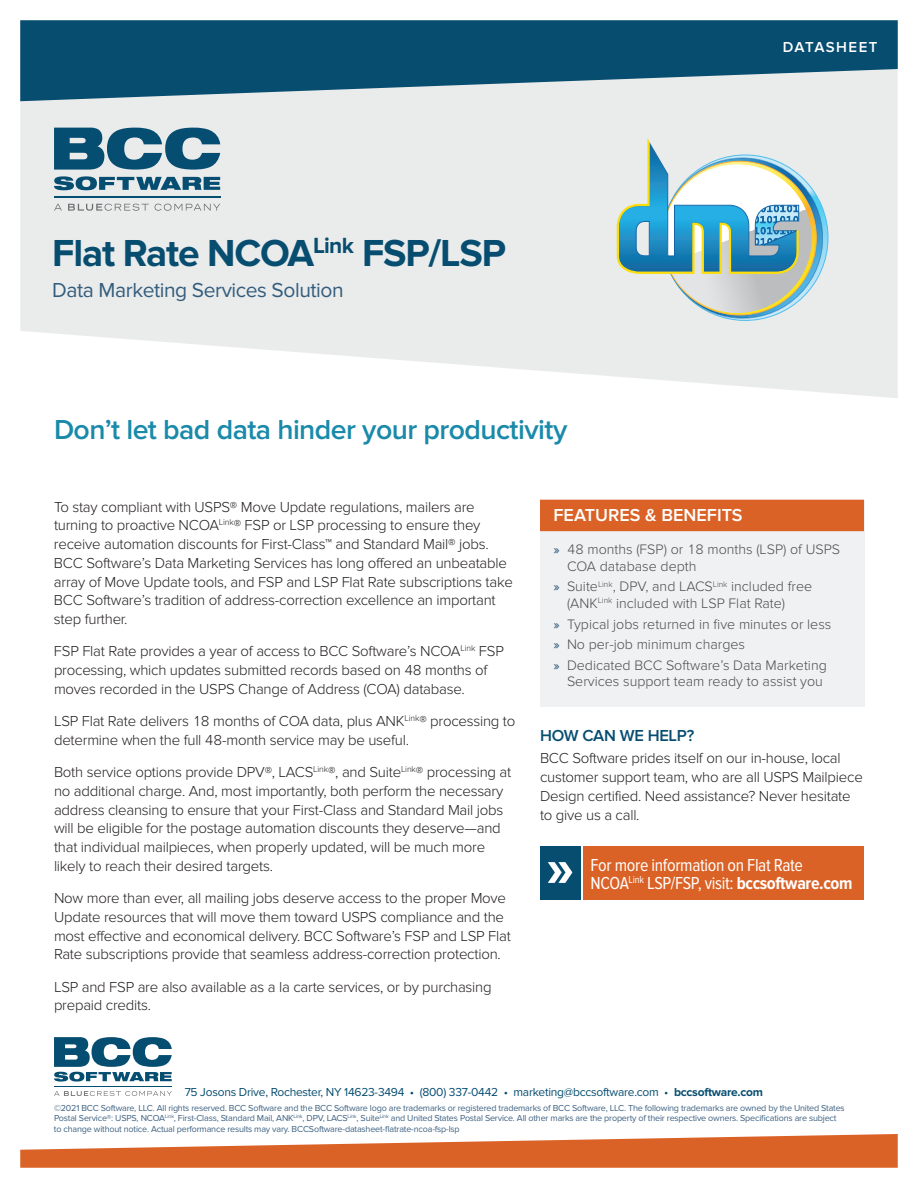
<style>
.page{position:relative;width:918px;height:1188px;background:#fff}
.page>*{position:absolute;margin:0;border:0;box-sizing:border-box;transform-origin:0 0}
.t1{font:700 39px "Proxima Nova";letter-spacing:-.03em;color:#074d70}
.t2{font:600 28.5px "Proxima Nova";letter-spacing:-.02em;color:#1a8aaa}
.t3{font:21px "Proxima Nova";letter-spacing:-.02em;color:#335d7d}
.t4{font:18px/18px "Proxima Nova Cond";letter-spacing:-.02em;color:#fff}
.t5{font:600 18px "Proxima Nova";color:#fff}
.t6{font:600 16.5px "Proxima Nova";letter-spacing:-.015em;color:#074d70}
.t7{font:300 15px/18.8px "Proxima Nova";letter-spacing:-.015em;color:#231f20}
.t8{font:600 15px "Proxima Nova";letter-spacing:.095em;color:#fff}
.t9{font:300 14.25px/16.5px "Proxima Nova";color:#4b4c4d}
.t10{font:12px "Proxima Nova";letter-spacing:-.02em;color:#074d70}
.t11{font:9px/10.5px "Proxima Nova";letter-spacing:-.02em;color:#3e6282}
.s1{font-weight:500;font-size:13.5px;color:#335d7d}
.s2{font-weight:700}
</style>
<div class="page">
<svg style="left:20px;top:101px;width:878px;height:297px;background:#eceded"></svg>
<svg style="left:20px;top:20px;width:878px;height:81px;background:#346c88"></svg>
<svg style="left:20px;top:1134px;width:878px;height:34px"></svg>
<svg style="left:54px;top:176px;width:166px;height:14px;background:#5f8ba0"></svg>
<svg style="left:54px;top:128px;width:166px;height:42px;background:#518199"></svg>
<hr style="left:54px;top:196px;width:166px;height:1px;background:#054d71">
<svg style="left:68px;top:204px;width:81px;height:7px"></svg>
<svg style="left:155px;top:204px;width:65px;height:7px"></svg>
<svg style="left:54px;top:204px;width:8px;height:7px"></svg>
<svg style="left:54px;top:1037px;width:118px;height:45px"></svg>
<hr style="left:54px;top:1086px;width:118px;height:1px;background:#054d71">
<svg style="left:54px;top:1091px;width:118px;height:5px"></svg>
<div style="left:540px;top:500px;width:324px;height:206px;background:#f0f1f2"></div>
<div style="left:540px;top:500px;width:324px;height:31px;background:#db6226"></div>
<div style="left:584px;top:846px;width:280px;height:54px;background:#db6226"></div>
<div style="left:540px;top:846px;width:40px;height:54px;background:#074d70"></div>
<svg style="left:548px;top:862px;width:24px;height:21px"></svg>
<svg style="left:617px;top:138px;width:222px;height:194px;background:#b2ced3"></svg>
<h1 class="t1" style="left:52px;top:237px;width:455px">Flat Rate NCOA<sup>Link</sup> FSP/LSP</h1>
<h3 class="t3" style="left:52px;top:281px;width:293px">Data Marketing Services Solution</h3>
<h2 class="t2" style="left:54px;top:418px;width:515px">Don’t let bad data hinder your productivity</h2>
<p class="t8" style="left:783px;top:41px;width:96px">DATASHEET</p>
<p class="t7" style="left:54px;top:498px;width:460px">To stay compliant with USPS® Move Update regulations, mailers are turning to proactive NCOA<sup>Link</sup>® FSP or LSP processing to ensure they receive automation discounts for First-Class™ and Standard Mail® jobs.<br>BCC Software’s Data Marketing Services has long offered an unbeatable array of Move Update tools, and FSP and LSP Flat Rate subscriptions take BCC Software’s tradition of address-correction excellence an important step further.</p>
<p class="t7" style="left:54px;top:643px;width:451px">FSP Flat Rate provides a year of access to BCC Software’s NCOA<sup>Link</sup> FSP processing, which updates submitted records based on 48 months of moves recorded in the USPS Change of Address (COA) database.</p>
<p class="t7" style="left:54px;top:713px;width:463px">LSP Flat Rate delivers 18 months of COA data, plus ANK<sup>Link</sup>® processing to determine when the full 48-month service may be useful.</p>
<p class="t7" style="left:54px;top:764px;width:459px">Both service options provide DPV®, LACS<sup>Link</sup>®, and Suite<sup>Link</sup>® processing at no additional charge. And, most importantly, both perform the necessary address cleansing to ensure that your First-Class and Standard Mail jobs will be eligible for the postage automation discounts they deserve—and that individual mailpieces, when properly updated, will be much more likely to reach their desired targets.</p>
<p class="t7" style="left:54px;top:890px;width:458px">Now more than ever, all mailing jobs deserve access to the proper Move Update resources that will move them toward USPS compliance and the most effective and economical delivery. BCC Software’s FSP and LSP Flat Rate subscriptions provide that seamless address-correction protection.</p>
<p class="t7" style="left:54px;top:978px;width:439px">LSP and FSP are also available as a la carte services, or by purchasing prepaid credits.</p>
<p class="t5" style="left:554px;top:508px;width:191px">FEATURES &amp; BENEFITS</p>
<p class="t9" style="left:567px;top:542px;width:275px;text-indent:-13px"><span class="s1">»</span> 48 months (FSP) or 18 months (LSP) of USPS<br>COA database depth</p>
<p class="t9" style="left:567px;top:579px;width:247px;text-indent:-14px"><span class="s1">»</span> Suite<sup>Link</sup>, DPV, and LACS<sup>Link</sup> included free (ANK<sup>Link</sup> included with LSP Flat Rate)</p>
<p class="t9" style="left:554px;top:614px;width:279px;line-height:20.5px"><span class="s1">»</span> Typical jobs returned in five minutes or less <span class="s1">»</span> No per-job minimum charges<br><span class="s1">»</span> Dedicated BCC Software’s Data Marketing</p>
<p class="t9" style="left:567px;top:674px;width:257px">Services support team ready to assist you</p>
<p class="t6" style="left:540px;top:729px;width:156px">HOW CAN WE HELP?</p>
<p class="t7" style="left:540px;top:750px;width:324px">BCC Software prides itself on our in-house, local customer support team, who are all USPS Mailpiece Design certified. Need assistance? Never hesitate to give us a call.</p>
<p class="t4" style="left:590px;top:856px;width:264px">For more information on Flat Rate<br>NCOA<sup>Link</sup> LSP/FSP, visit: <span class="s2">bccsoftware.com</span></p>
<p class="t10" style="left:185px;top:1087px;width:580px">75 Josons Drive, Rochester, NY 14623-3494 • (800) 337-0442 • marketing@bccsoftware.com • <span class="s2">bccsoftware.com</span></p>
<p class="t11" style="left:54px;top:1103px;width:792px">©2021 BCC Software, LLC. All rights reserved. BCC Software and the BCC Software logo are trademarks or registered trademarks of BCC Software, LLC. The following trademarks are owned by the United States<br>Postal Service®: USPS, NCOA<sup>Link</sup>, First-Class, Standard Mail, ANK<sup>Link</sup>, DPV, LACS<sup>Link</sup>, Suite<sup>Link</sup> and United States Postal Service. All other marks are the property of their respective owners. Specifications are subject to change without notice. Actual performance results may vary. BCCSoftware-datasheet-flatrate-ncoa-fsp-lsp</p>
</div>
